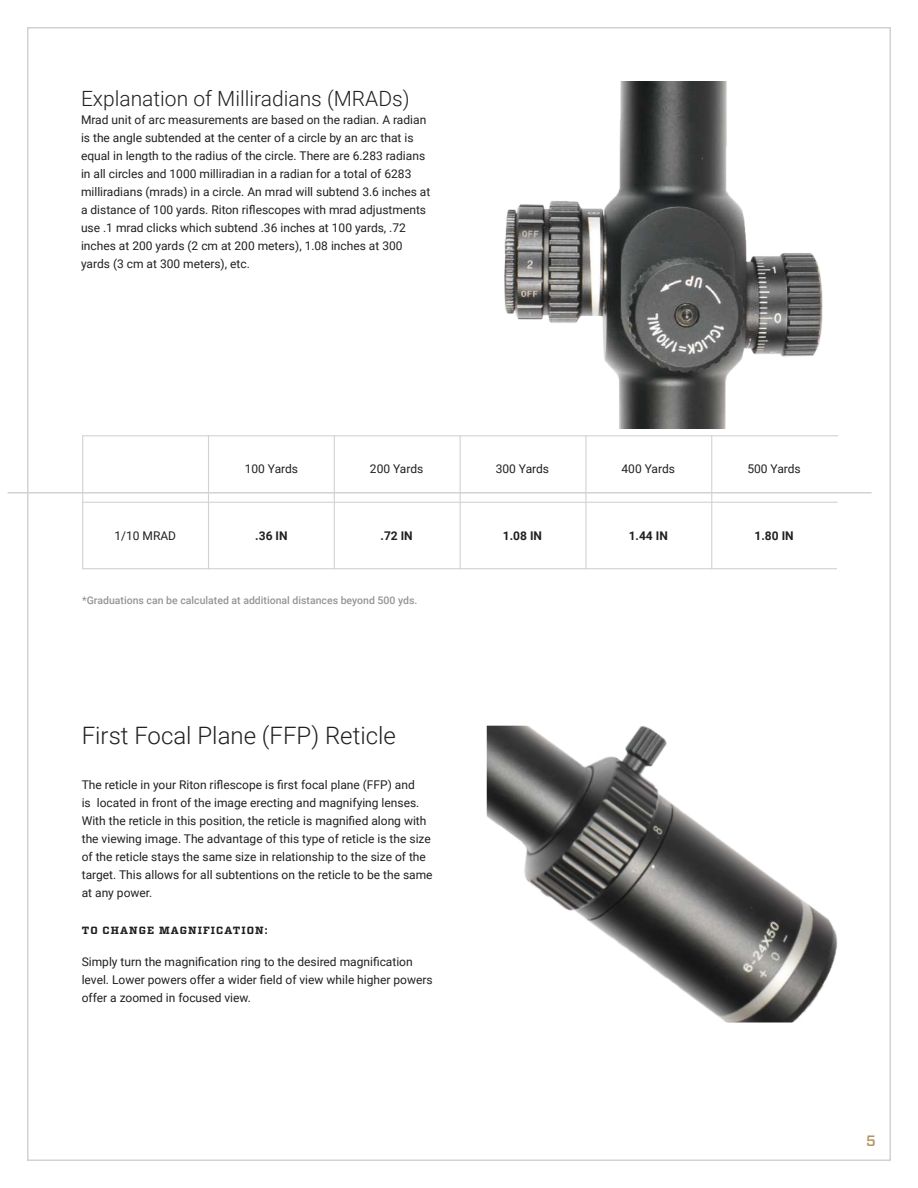
<style>
.page{position:relative;width:918px;height:1188px;background:#fff}
.page>*{position:absolute;margin:0;border:0;box-sizing:border-box;transform-origin:0 0}
.t1{font:300 24px "Roboto";color:#231f20}
.t2{font:300 21px "Roboto";color:#231f20}
.t3{font:500 15px "Vitesse";color:#b6925f}
.t4{font:12px/18px "Roboto";color:#231f20}
.t5{font:700 12px "Roboto";color:#231f20}
.t6{font:500 10.5px "Roboto";color:#939598}
.t7{font:700 10.5px "Vitesse";letter-spacing:.1em;color:#231f20}
</style>
<div class="page">
<img style="left:504px;top:81px;width:319px;height:348px">
<hr style="left:82px;top:435px;width:756px;height:1px;background:#d1d2d4">
<hr style="left:82px;top:502px;width:756px;height:1px;background:#d1d2d4">
<hr style="left:82px;top:568px;width:755px;height:1px;background:#d1d2d4">
<hr style="left:208px;top:435px;width:1px;height:134px;background:#d1d2d4">
<hr style="left:82px;top:435px;width:1px;height:134px;background:#d1d2d4">
<hr style="left:334px;top:435px;width:1px;height:134px;background:#d1d2d4">
<hr style="left:460px;top:435px;width:1px;height:134px;background:#d1d2d4">
<hr style="left:585px;top:435px;width:1px;height:134px;background:#d1d2d4">
<hr style="left:711px;top:435px;width:1px;height:134px;background:#d1d2d4">
<hr style="left:8px;top:492px;width:864px;height:2px;background:#d1d2d4">
<img style="left:487px;top:726px;width:351px;height:297px">
<h2 class="t2" style="left:81px;top:84px;width:330px">Explanation of Milliradians (MRADs)</h2>
<p class="t4" style="left:81px;top:110px;width:351px">Mrad unit of arc measurements are based on the radian. A radian is the angle subtended at the center of a circle by an arc that is equal in length to the radius of the circle. There are 6.283 radians in all circles and 1000 milliradian in a radian for a total of 6283 milliradians (mrads) in a circle. An mrad will subtend 3.6 inches at a distance of 100 yards. Riton riflescopes with mrad adjustments use .1 mrad clicks which subtend .36 inches at 100 yards, .72 inches at 200 yards (2 cm at 200 meters), 1.08 inches at 300 yards (3 cm at 300 meters), etc.</p>
<p class="t4" style="left:245px;top:460px;width:55px">100 Yards</p>
<p class="t4" style="left:370px;top:460px;width:55px">200 Yards</p>
<p class="t4" style="left:496px;top:460px;width:55px">300 Yards</p>
<p class="t4" style="left:622px;top:460px;width:55px">400 Yards</p>
<p class="t4" style="left:747px;top:460px;width:55px">500 Yards</p>
<p class="t4" style="left:114px;top:526px;width:63px">1/10 MRAD</p>
<p class="t5" style="left:255px;top:527px;width:34px">.36 IN</p>
<p class="t5" style="left:381px;top:527px;width:34px">.72 IN</p>
<p class="t5" style="left:503px;top:527px;width:41px">1.08 IN</p>
<p class="t5" style="left:629px;top:527px;width:41px">1.44 IN</p>
<p class="t5" style="left:755px;top:527px;width:41px">1.80 IN</p>
<p class="t6" style="left:82px;top:593px;width:337px">*Graduations can be calculated at additional distances beyond 500 yds.</p>
<h1 class="t1" style="left:82px;top:718px;width:316px">First Focal Plane (FFP) Reticle</h1>
<p class="t4" style="left:82px;top:775px;width:352px">The reticle in your Riton riflescope is first focal plane (FFP) and<br>is located in front of the image erecting and magnifying lenses.<br>With the reticle in this position, the reticle is magnified along with the viewing image. The advantage of this type of reticle is the size of the reticle stays the same size in relationship to the size of the target. This allows for all subtentions on the reticle to be the same at any power.</p>
<p class="t7" style="left:82px;top:923px;width:187px">TO CHANGE MAGNIFICATION:</p>
<p class="t4" style="left:82px;top:952px;width:352px">Simply turn the magnification ring to the desired magnification level. Lower powers offer a wider field of view while higher powers offer a zoomed in focused view.</p>
<p class="t3" style="left:866px;top:1131px;width:11px">5</p>
</div>
